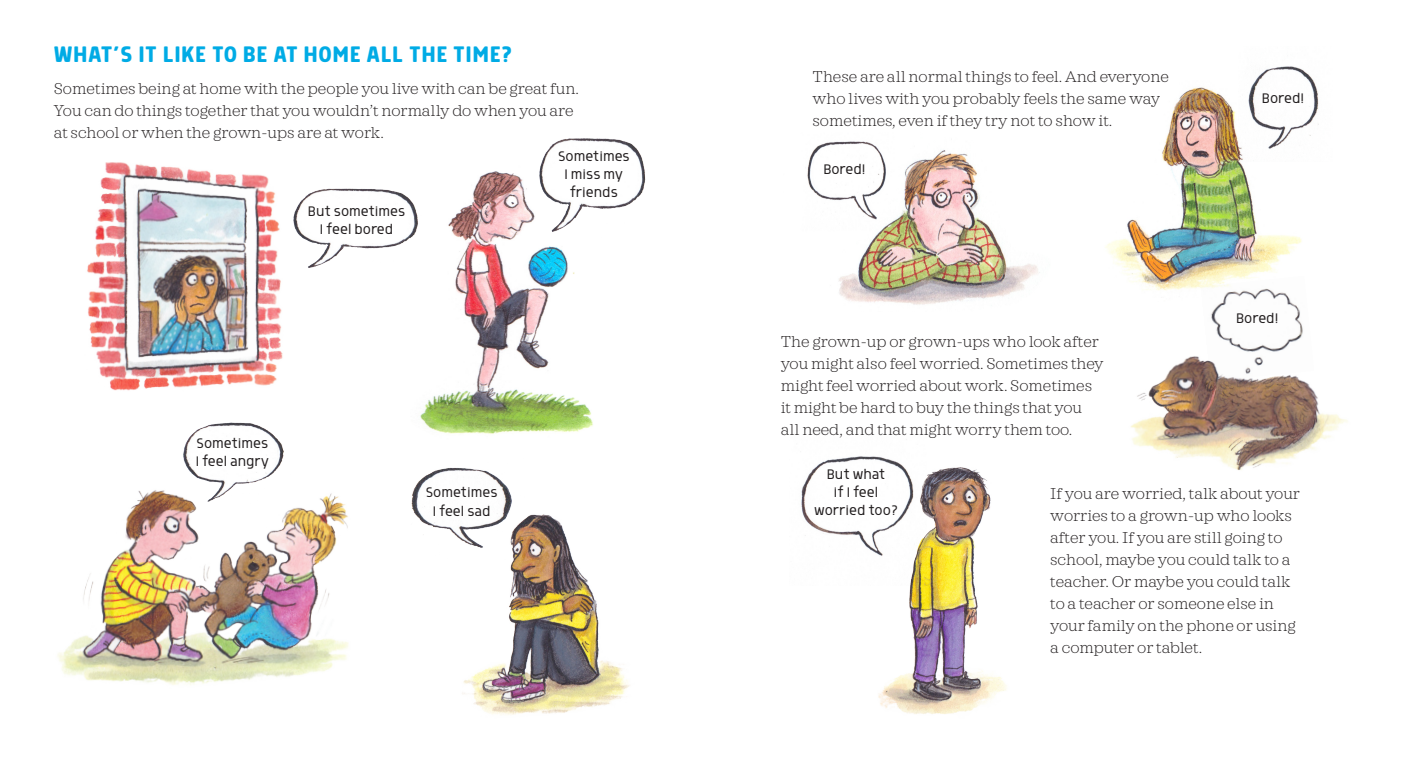
<style>
.page{position:relative;width:1418px;height:780px;background:#fff}
.page>*{position:absolute;margin:0;border:0;box-sizing:border-box;transform-origin:0 0}
.t1{font:500 26px "Morl";letter-spacing:.02em;color:#00abe5}
.t2{font:200 16px/22px "Sagona";color:#231f20}
.t3{font:300 16px/18px "Morl Sans";color:#231f20;text-align:center}
</style>
<div class="page">
<img style="left:1105px;top:87px;width:197px;height:204px">
<img style="left:420px;top:171px;width:173px;height:263px">
<img style="left:462px;top:514px;width:168px;height:201px">
<img style="left:878px;top:467px;width:129px;height:247px">
<img style="left:87px;top:162px;width:196px;height:229px">
<img style="left:57px;top:490px;width:292px;height:195px">
<img style="left:839px;top:150px;width:199px;height:155px">
<img style="left:1130px;top:356px;width:218px;height:114px">
<img style="left:1238px;top:66px;width:81px;height:95px">
<img style="left:253px;top:162px;width:176px;height:139px">
<img style="left:505px;top:138px;width:141px;height:133px">
<img style="left:411px;top:468px;width:118px;height:92px">
<img style="left:177px;top:422px;width:114px;height:106px">
<img style="left:801px;top:456px;width:125px;height:129px">
<img style="left:807px;top:141px;width:103px;height:111px">
<img style="left:1200px;top:276px;width:113px;height:105px">
<p class="t1" style="left:54px;top:40px;width:460px">WHAT’S IT LIKE TO BE AT HOME ALL THE TIME?</p>
<p class="t2" style="left:54px;top:77px;width:526px">Sometimes being at home with the people you live with can be great fun.<br>You can do things together that you wouldn’t normally do when you are at school or when the grown-ups are at work.</p>
<p class="t2" style="left:812px;top:66px;width:358px">These are all normal things to feel. And everyone who lives with you probably feels the same way sometimes, even if they try not to show it.</p>
<p class="t3" style="left:308px;top:202px;width:99px">But somet¡mes<br>I feel bored</p>
<p class="t3" style="left:558px;top:147px;width:73px">Somet¡mes<br>I m¡ss my fr¡ends</p>
<p class="t3" style="left:823px;top:160px;width:44px">Bored!</p>
<p class="t3" style="left:1261px;top:89px;width:44px">Bored!</p>
<p class="t3" style="left:1236px;top:309px;width:44px">Bored!</p>
<p class="t3" style="left:197px;top:434px;width:73px">Somet¡mes</p>
<p class="t3" style="left:196px;top:452px;width:75px">I feel angry</p>
<p class="t3" style="left:426px;top:482px;width:73px;line-height:19px">Somet¡mes<br>I feel sad</p>
<p class="t2" style="left:780px;top:330px;width:324px">The grown-up or grown-ups who look after you might also feel worried. Sometimes they might feel worried about work. Sometimes it might be hard to buy the things that you all need, and that might worry them too.</p>
<p class="t3" style="left:826px;top:465px;width:60px">But what if I feel</p>
<p class="t3" style="left:814px;top:501px;width:85px">worr¡ed too?</p>
<p class="t2" style="left:1050px;top:483px;width:251px">If you are worried, talk about your worries to a grown-up who looks after you. If you are still going to school, maybe you could talk to a teacher. Or maybe you could talk to a teacher or someone else in your family on the phone or using a computer or tablet.</p>
</div>
